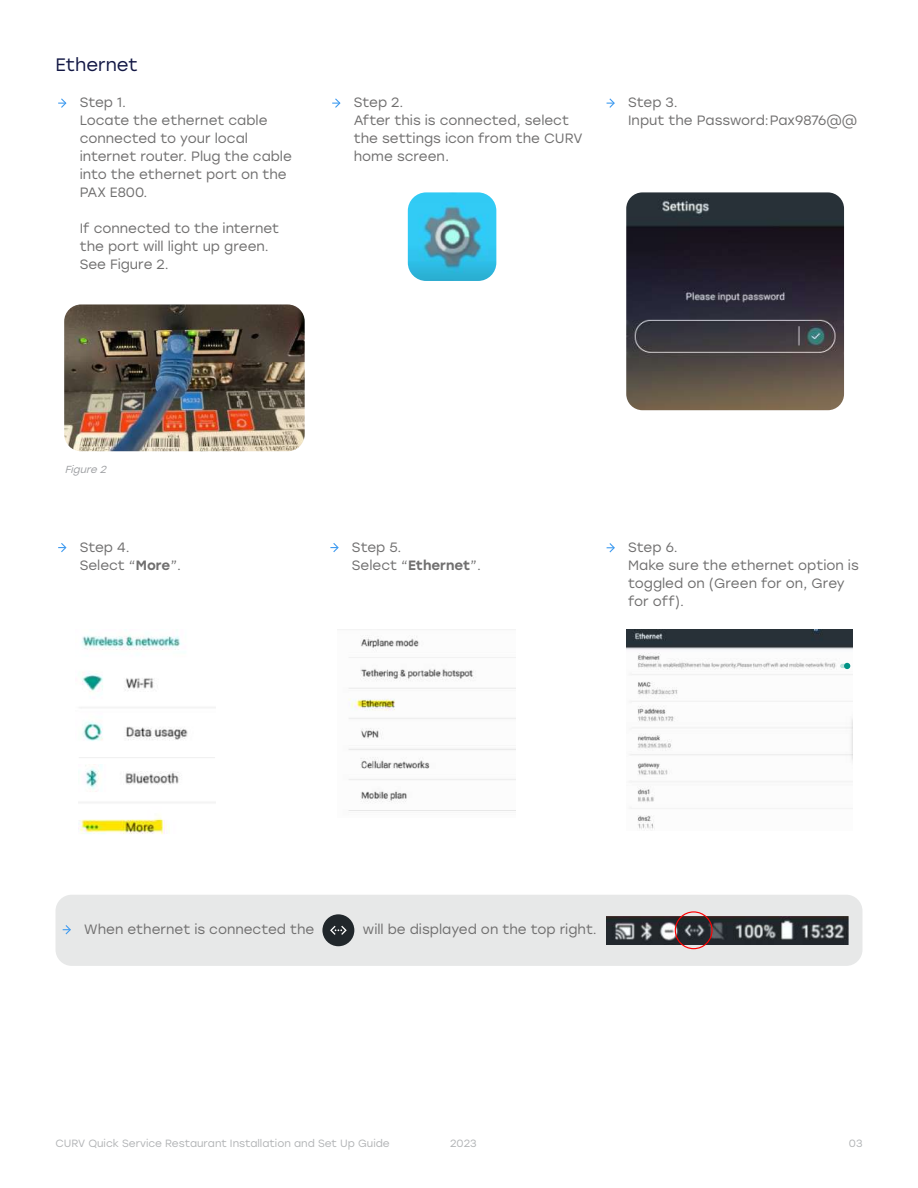
<style>
.page{position:relative;width:918px;height:1188px;background:#fff}
.page>*{position:absolute;margin:0;border:0;box-sizing:border-box;transform-origin:0 0}
.t1{font:18px "Stolzl";color:#121744}
.t2{font:13.5px/18px "Stolzl";color:#706f6f}
.t3{font:10.5px "Stolzl";color:#b2b4b6}
.t4{font:italic 10.2px "Stolzl";color:#9d9fa2}
.s1{font-family:"Myriad Pro"}
.s2{font-weight:500}
</style>
<div class="page">
<svg style="left:58px;top:98px;width:9px;height:10px"></svg>
<img style="left:64px;top:304px;width:241px;height:147px">
<img style="left:408px;top:192px;width:88px;height:89px">
<svg style="left:332px;top:98px;width:9px;height:10px"></svg>
<svg style="left:607px;top:98px;width:8px;height:10px"></svg>
<svg style="left:330px;top:543px;width:9px;height:9px"></svg>
<img style="left:348px;top:635px;width:168px;height:176px">
<svg style="left:58px;top:543px;width:9px;height:10px"></svg>
<img style="left:80px;top:635px;width:135px;height:106px">
<img style="left:78px;top:765px;width:137px;height:70px">
<hr style="left:79px;top:757px;width:136px;height:1px;background:#e7e8e8">
<svg style="left:607px;top:543px;width:8px;height:10px"></svg>
<img style="left:626px;top:630px;width:226px;height:199px">
<svg style="left:840px;top:663px;width:10px;height:6px"></svg>
<div style="left:56px;top:895px;width:806px;height:71px;background:#e7e8e8;border-radius:16px"></div>
<svg style="left:63px;top:925px;width:8px;height:10px"></svg>
<img style="left:607px;top:916px;width:241px;height:28px">
<div style="left:675px;top:911px;width:38px;height:38px;border:1px solid #f00;border-radius:50%"></div>
<div style="left:322px;top:914px;width:32px;height:32px;background:#21272b;border-radius:50%"></div>
<svg style="left:330px;top:926px;width:17px;height:9px"></svg>
<img style="left:626px;top:192px;width:218px;height:218px">
<h1 class="t1" style="left:56px;top:52px;width:84px">Ethernet</h1>
<p class="t2" style="left:80px;top:93px;width:214px">Step 1.<br>Locate the ethernet cable connected to your local internet router. Plug the cable into the ethernet port on the<br>PAX E800.</p>
<p class="t2" style="left:80px;top:219px;width:201px">If connected to the internet the port will light up green.<br>See Figure 2.</p>
<p class="t2" style="left:354px;top:93px;width:230px">Step 2.<br>After this is connected, select the settings icon from the CURV home screen <span class="s1">.</span></p>
<p class="t2" style="left:628px;top:93px;width:231px">Step 3.<br>Input the Password:Pax9876@@</p>
<p class="t4" style="left:65px;top:462px;width:46px">Figure 2</p>
<p class="t2" style="left:80px;top:538px;width:103px">Step 4.<br>Select “<span class="s2">More</span>”.</p>
<p class="t2" style="left:628px;top:537px;width:232px">Step 6.<br>Make sure the ethernet option is toggled on (Green for on, Grey for off).</p>
<p class="t2" style="left:352px;top:537px;width:131px">Step 5.<br>Select “<span class="s2">Ethernet</span>”.</p>
<p class="t2" style="left:84px;top:920px;width:232px">When ethernet is connected the</p>
<p class="t2" style="left:363px;top:920px;width:235px">will be displayed on the top right.</p>
<p class="t3" style="left:56px;top:1136px;width:336px">CURV Quick Service Restaurant Installation and Set Up Guide</p>
<p class="t3" style="left:450px;top:1136px;width:28px">2023</p>
<p class="t3" style="left:849px;top:1136px;width:15px">03</p>
</div>
